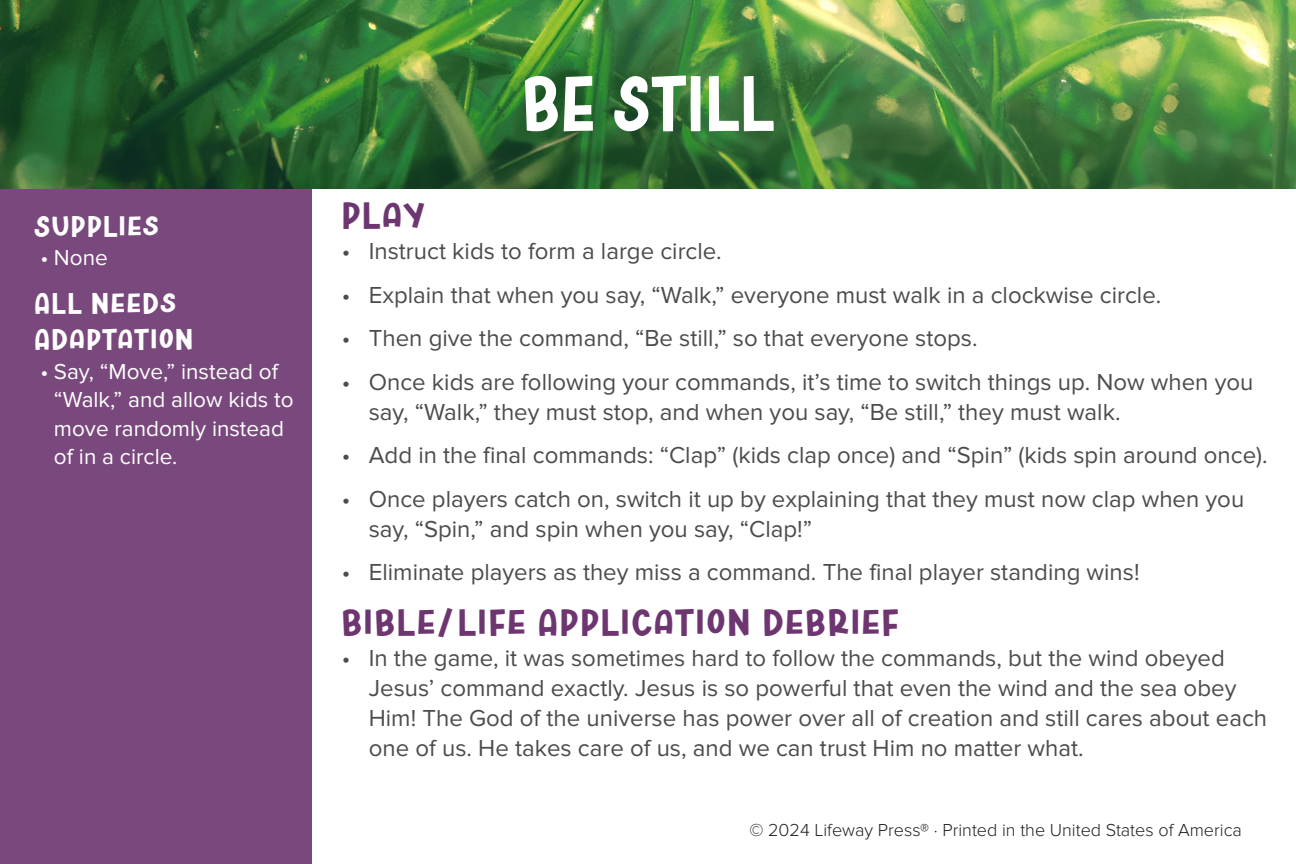
<style>
.page{position:relative;width:1296px;height:864px;background:#fff}
.page>*{position:absolute;margin:0;border:0;box-sizing:border-box;transform-origin:0 0}
.head_theme{font:78px "DTC Water Floatie";letter-spacing:.02em;color:#fff}
.subhead{font:37.8px "DTC Water Floatie";letter-spacing:.05em;color:#6e3671;scale:1.11 1}
.subhead_sidebar_left{font:29.7px/36px "DTC Water Floatie";letter-spacing:.05em;color:#fff;scale:1.11 1}
.t1{font:24px/30px "Proxima Nova";color:#4b4c4d}
.t2{font:22.5px/28.5px "Proxima Nova";color:#fff}
.t3{font:300 18px "Proxima Nova";color:#231f20}
</style>
<div class="page">
<div style="left:0;top:189px;width:311px;height:675px;background:#79487c"></div>
<img style="left:0;top:0;width:1296px;height:189px">
<p class="subhead_sidebar_left" style="left:34px;top:206px;width:113px">Supplies</p>
<p class="t2" style="left:40px;top:244px;width:69px">• None</p>
<p class="subhead_sidebar_left" style="left:34px;top:284px;width:145px">All Needs<br>Adaptation</p>
<p class="t2" style="left:54px;top:357px;width:241px;text-indent:-14px">• Say, “Move,” instead of “Walk,” and allow kids to move randomly instead of in a circle.</p>
<p class="head_theme" style="left:522px;top:50px;width:253px">BE STILL</p>
<p class="subhead" style="left:342px;top:190px;width:76px">Play</p>
<p class="t1" style="left:342px;top:237px;width:381px">• Instruct kids to form a large circle.</p>
<p class="t1" style="left:342px;top:280px;width:821px">• Explain that when you say, “Walk,” everyone must walk in a clockwise circle.</p>
<p class="t1" style="left:342px;top:324px;width:637px">• Then give the command, “Be still,” so that everyone stops.</p>
<p class="t1" style="left:369px;top:367px;width:886px;text-indent:-27px">• Once kids are following your commands, it’s time to switch things up. Now when you say, “Walk,” they must stop, and when you say, “Be still,” they must walk.</p>
<p class="t1" style="left:342px;top:441px;width:927px">• Add in the final commands: “Clap” (kids clap once) and “Spin” (kids spin around once).</p>
<p class="t1" style="left:369px;top:484px;width:877px;text-indent:-27px">• Once players catch on, switch it up by explaining that they must now clap when you say, “Spin,” and spin when you say, “Clap!”</p>
<p class="t1" style="left:342px;top:558px;width:799px">• Eliminate players as they miss a command. The final player standing wins!</p>
<p class="subhead" style="left:342px;top:597px;width:503px">Bible/Life Application Debrief</p>
<p class="t1" style="left:369px;top:644px;width:900px;text-indent:-27px">• In the game, it was sometimes hard to follow the commands, but the wind obeyed Jesus’ command exactly. Jesus is so powerful that even the wind and the sea obey Him! The God of the universe has power over all of creation and still cares about each one of us. He takes care of us, and we can trust Him no matter what.</p>
<p class="t3" style="left:749px;top:819px;width:494px">© 2024 Lifeway Press® · Printed in the United States of America</p>
</div>
